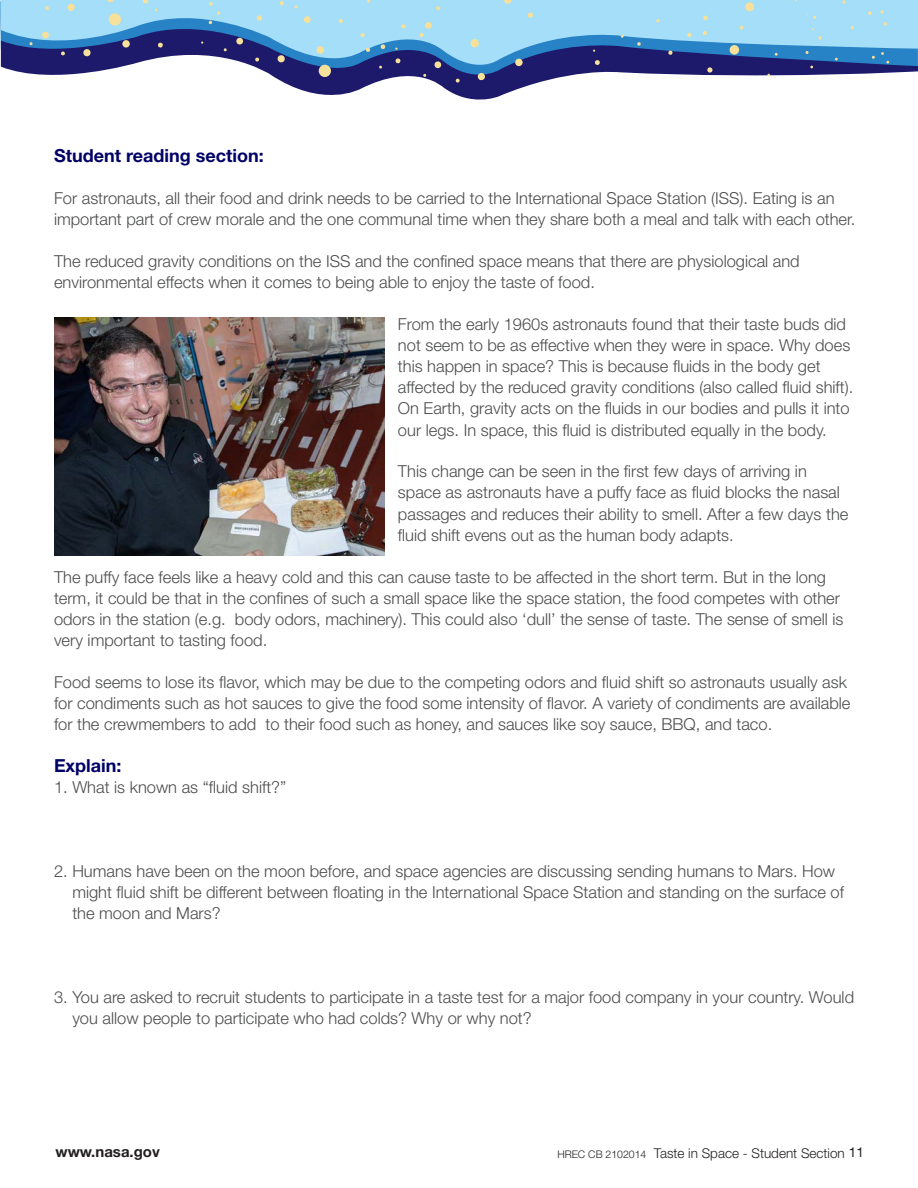
<style>
.page{position:relative;width:918px;height:1188px;background:#fff}
.page>*{position:absolute;margin:0;border:0;box-sizing:border-box;transform-origin:0 0}
.t1{font:700 18px "Helvetica Neue LT Std";color:#006}
.Content_text{font:300 16.5px/21px "Helvetica Neue LT Std";color:#4b4c4d}
.t2{font:700 15px "Helvetica Neue LT Std";color:#231f20}
.Content_text-2{font:300 13.5px "Helvetica Neue LT Std";color:#231f20}
.s1{font-size:10.5px}
.s2{font-weight:400}
</style>
<div class="page">
<div style="left:0;top:0;width:918px;height:67px;background:#a4def8"></div>
<svg style="left:1px;top:14px;width:917px;height:86px"></svg>
<svg style="left:806px;top:14px;width:10px;height:5px"></svg>
<svg style="left:850px;top:26px;width:4px;height:4px"></svg>
<svg style="left:880px;top:10px;width:4px;height:4px"></svg>
<svg style="left:883px;top:22px;width:4px;height:4px"></svg>
<svg style="left:842px;top:0;width:4px;height:4px"></svg>
<svg style="left:868px;top:11px;width:4px;height:4px"></svg>
<svg style="left:279px;top:1px;width:5px;height:5px"></svg>
<svg style="left:208px;top:21px;width:4px;height:3px"></svg>
<svg style="left:142px;top:0;width:7px;height:4px"></svg>
<svg style="left:209px;top:2px;width:12px;height:13px"></svg>
<svg style="left:818px;top:36px;width:4px;height:4px"></svg>
<svg style="left:656px;top:19px;width:4px;height:4px"></svg>
<svg style="left:668px;top:50px;width:5px;height:5px"></svg>
<svg style="left:702px;top:31px;width:5px;height:5px"></svg>
<svg style="left:687px;top:32px;width:5px;height:5px"></svg>
<svg style="left:703px;top:15px;width:5px;height:5px"></svg>
<svg style="left:527px;top:12px;width:6px;height:6px"></svg>
<svg style="left:294px;top:5px;width:4px;height:4px"></svg>
<svg style="left:303px;top:16px;width:8px;height:7px"></svg>
<svg style="left:637px;top:42px;width:4px;height:4px"></svg>
<svg style="left:367px;top:0;width:4px;height:3px"></svg>
<svg style="left:436px;top:6px;width:5px;height:5px"></svg>
<svg style="left:338px;top:19px;width:5px;height:4px"></svg>
<svg style="left:401px;top:24px;width:5px;height:5px"></svg>
<svg style="left:366px;top:47px;width:4px;height:5px"></svg>
<svg style="left:360px;top:33px;width:5px;height:5px"></svg>
<svg style="left:419px;top:22px;width:13px;height:15px"></svg>
<svg style="left:380px;top:44px;width:6px;height:5px"></svg>
<svg style="left:256px;top:15px;width:6px;height:6px"></svg>
<svg style="left:707px;top:67px;width:6px;height:6px"></svg>
<svg style="left:740px;top:26px;width:4px;height:4px"></svg>
<div style="left:745px;top:2px;width:9px;height:9px;background:#f7e19a;border-radius:50%"></div>
<svg style="left:504px;top:0;width:8px;height:4px"></svg>
<svg style="left:45px;top:6px;width:4px;height:4px"></svg>
<svg style="left:67px;top:3px;width:8px;height:8px"></svg>
<svg style="left:107px;top:0;width:7px;height:2px"></svg>
<div style="left:109px;top:13px;width:12px;height:13px;background:#f7e19a;border-radius:50%"></div>
<svg style="left:158px;top:42px;width:5px;height:6px"></svg>
<svg style="left:61px;top:51px;width:4px;height:5px"></svg>
<svg style="left:29px;top:42px;width:4px;height:3px"></svg>
<svg style="left:42px;top:31px;width:7px;height:8px"></svg>
<svg style="left:83px;top:49px;width:8px;height:8px"></svg>
<div style="left:122px;top:40px;width:8px;height:8px;background:#f7e19a;border-radius:50%"></div>
<svg style="left:379px;top:65px;width:3px;height:4px"></svg>
<svg style="left:395px;top:58px;width:6px;height:6px"></svg>
<svg style="left:255px;top:57px;width:4px;height:5px"></svg>
<svg style="left:224px;top:48px;width:3px;height:4px"></svg>
<svg style="left:236px;top:37px;width:8px;height:8px"></svg>
<svg style="left:277px;top:55px;width:8px;height:8px"></svg>
<div style="left:317px;top:46px;width:7px;height:8px;background:#f7e19a;border-radius:50%"></div>
<div style="left:319px;top:65px;width:12px;height:12px;background:#f7e19a;border-radius:50%"></div>
<svg style="left:595px;top:60px;width:5px;height:5px"></svg>
<svg style="left:455px;top:78px;width:5px;height:5px"></svg>
<svg style="left:434px;top:61px;width:8px;height:8px"></svg>
<svg style="left:477px;top:72px;width:8px;height:9px"></svg>
<div style="left:515px;top:58px;width:8px;height:8px;background:#f7e19a;border-radius:50%"></div>
<div style="left:471px;top:39px;width:8px;height:8px;background:#f7e19a;border-radius:50%"></div>
<div style="left:730px;top:45px;width:9px;height:10px;background:#f7e19a;border-radius:50%"></div>
<img style="left:54px;top:318px;width:330px;height:238px">
<p class="t1" style="left:54px;top:145px;width:211px">Student reading section:</p>
<p class="Content_text" style="left:54px;top:188px;width:803px">For astronauts, all their food and drink needs to be carried to the International Space Station (ISS). Eating is an important part of crew morale and the one communal time when they share both a meal and talk with each other.</p>
<p class="Content_text" style="left:54px;top:251px;width:747px">The reduced gravity conditions on the ISS and the confined space means that there are physiological and environmental effects when it comes to being able to enjoy the taste of food.</p>
<p class="Content_text" style="left:398px;top:314px;width:457px">From the early 1960s astronauts found that their taste buds did not seem to be as effective when they were in space. Why does this happen in space? This is because fluids in the body get affected by the reduced gravity conditions (also called fluid shift).<br>On Earth, gravity acts on the fluids in our bodies and pulls it into our legs. In space, this fluid is distributed equally in the body.</p>
<p class="Content_text" style="left:398px;top:461px;width:452px">This change can be seen in the first few days of arriving in space as astronauts have a puffy face as fluid blocks the nasal passages and reduces their ability to smell. After a few days the fluid shift evens out as the human body adapts.</p>
<p class="Content_text" style="left:54px;top:566px;width:791px">The puffy face feels like a heavy cold and this can cause taste to be affected in the short term. But in the long term, it could be that in the confines of such a small space like the space station, the food competes with other odors in the station (e.g. body odors, machinery). This could also ‘dull’ the sense of taste. The sense of smell is very important to tasting food.</p>
<p class="Content_text" style="left:54px;top:671px;width:798px">Food seems to lose its flavor, which may be due to the competing odors and fluid shift so astronauts usually ask for condiments such as hot sauces to give the food some intensity of flavor. A variety of condiments are available for the crewmembers to add to their food such as honey, and sauces like soy sauce, BBQ, and taco.</p>
<p class="t1" style="left:54px;top:755px;width:69px">Explain:</p>
<p class="Content_text" style="left:54px;top:776px;width:234px">1. What is known as “fluid shift?”</p>
<p class="Content_text" style="left:72px;top:860px;width:773px;text-indent:-18px">2. Humans have been on the moon before, and space agencies are discussing sending humans to Mars. How might fluid shift be different between floating in the International Space Station and standing on the surface of the moon and Mars?</p>
<p class="Content_text" style="left:72px;top:986px;width:783px;text-indent:-18px">3. You are asked to recruit students to participate in a taste test for a major food company in your country. Would you allow people to participate who had colds? Why or why not?</p>
<p class="t2" style="left:56px;top:1143px;width:106px">www.nasa.gov</p>
<p class="Content_text-2" style="left:557px;top:1145px;width:308px"><span class="s1">HREC CB 2102014</span> Taste in Space - Student Section <span class="s2">11</span></p>
</div>
